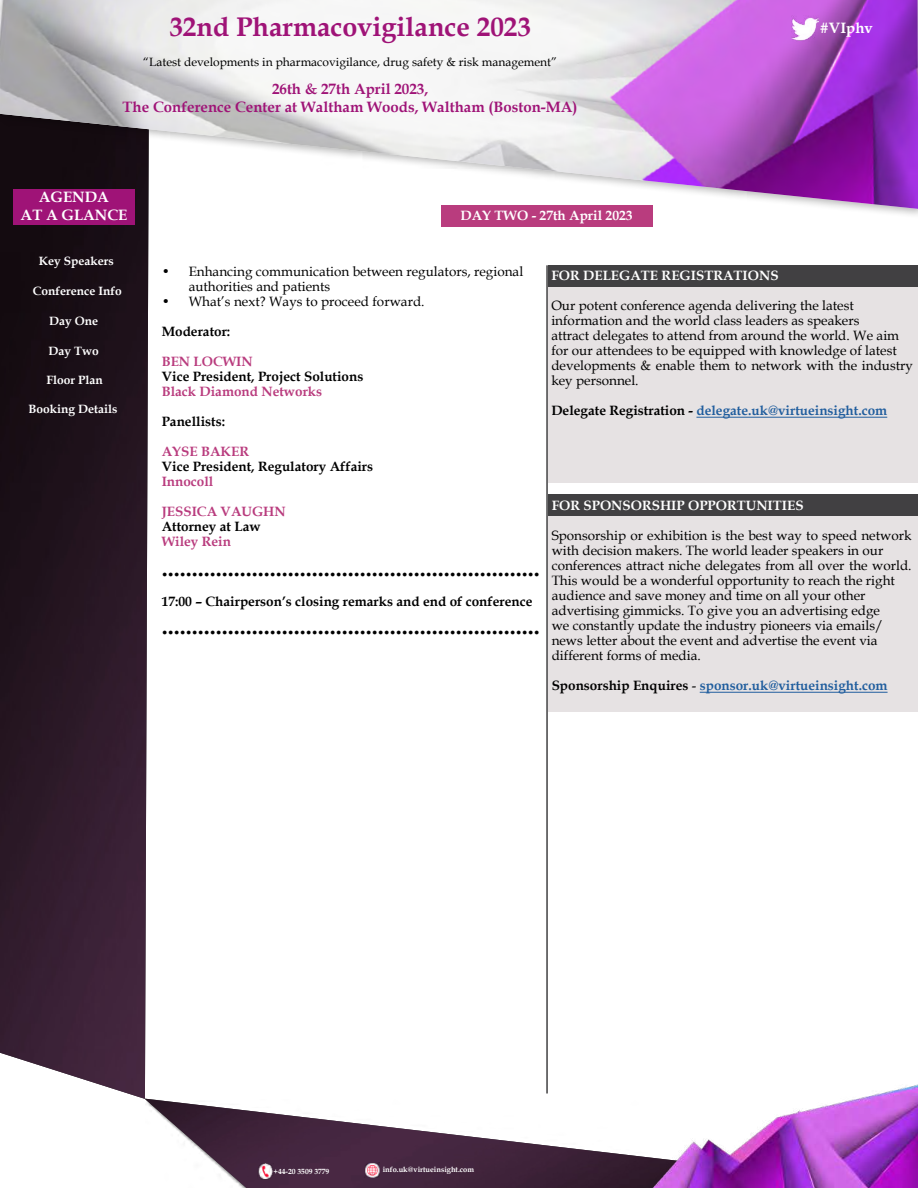
<style>
.page{position:relative;width:918px;height:1188px;background:#fff}
.page>*{position:absolute;margin:0;border:0;box-sizing:border-box;transform-origin:0 0}
.t1{font:700 27px "Book Antiqua";color:#9f1377}
.t2{font:700 24px "Book Antiqua";color:#000}
.t3{font:700 15px/18px "Book Antiqua";color:#9f1377;text-align:center}
.t4{font:700 15px/18px "Book Antiqua";color:#fff;text-align:center}
.t5{font:13.5px/15px "Book Antiqua";color:#000}
.t6{font:700 13.5px "Book Antiqua";color:#000}
.t7{font:700 13.5px "Book Antiqua";color:#215e9e}
.t8{font:700 13.5px "Book Antiqua";color:#fff}
.t9{font:700 13.5px "Book Antiqua";color:#b93c7e}
.t10{font:12px "Book Antiqua";color:#000}
.t11{font:700 12px "Book Antiqua";color:#fff}
.t12{font:700 7.5px "Book Antiqua";color:#fff}
.s1{color:#000}
.s2{font-weight:400;color:#000}
</style>
<div class="page">
<div style="left:441px;top:205px;width:212px;height:21px;background:#b93c7e"></div>
<img style="left:145px;top:1099px;width:498px;height:89px">
<img style="left:0;top:219px;width:149px;height:880px">
<div style="left:14px;top:189px;width:121px;height:36px;background:#9f1377"></div>
<img style="left:643px;top:1084px;width:275px;height:104px">
<img style="left:364px;top:1162px;width:16px;height:16px">
<img style="left:258px;top:1164px;width:15px;height:15px">
<div style="left:0;top:0;width:918px;height:219px;background:#000;opacity:.3"></div>
<img style="left:0;top:0;width:918px;height:209px">
<hr style="left:546px;top:265px;width:2px;height:829px;background:#414042">
<img style="left:792px;top:15px;width:27px;height:27px">
<div style="left:548px;top:286px;width:370px;height:196px;background:#e6e2e3"></div>
<div style="left:548px;top:265px;width:370px;height:22px;background:#414042"></div>
<hr style="left:696px;top:417px;width:191px;height:1px;background:#215e9e">
<div style="left:548px;top:516px;width:370px;height:196px;background:#e6e2e3"></div>
<div style="left:548px;top:494px;width:370px;height:22px;background:#414042"></div>
<hr style="left:700px;top:692px;width:188px;height:1px;background:#215e9e">
<h1 class="t1" style="left:169px;top:9px;width:363px">32nd Pharmacovigilance 2023</h1>
<p class="t10" style="left:143px;top:54px;width:416px">“Latest developments in pharmacovigilance, drug safety &amp; risk management”</p>
<p class="t3" style="left:123px;top:80px;width:456px">26th &amp; 27th April 2023,<br>The Conference Center at Waltham Woods, Waltham (Boston-MA)</p>
<p class="t4" style="left:21px;top:187px;width:108px">AGENDA<br>AT A GLANCE</p>
<p class="t8" style="left:460px;top:206px;width:174px">DAY TWO - 27th April 2023</p>
<p class="t4" style="left:820px;top:18px;width:55px">#VIphv</p>
<p class="t11" style="left:39px;top:252px;width:77px">Key Speakers</p>
<p class="t11" style="left:33px;top:283px;width:91px">Conference Info</p>
<p class="t11" style="left:49px;top:312px;width:50px">Day One</p>
<p class="t11" style="left:49px;top:343px;width:52px">Day Two</p>
<p class="t11" style="left:46px;top:372px;width:58px">Floor Plan</p>
<p class="t11" style="left:28px;top:400px;width:90px">Booking Details</p>
<p class="t5" style="left:189px;top:263px;width:336px;text-indent:-27px">• Enhancing communication between regulators, regional authorities and patients</p>
<p class="t5" style="left:162px;top:293px;width:264px">• What’s next? Ways to proceed forward.</p>
<p class="t6" style="left:162px;top:322px;width:70px">Moderator:</p>
<p class="t9" style="left:162px;top:352px;width:93px">BEN LOCWIN</p>
<p class="t6" style="left:162px;top:367px;width:203px">Vice President, Project Solutions</p>
<p class="t9" style="left:162px;top:382px;width:162px">Black Diamond Networks</p>
<p class="t6" style="left:162px;top:412px;width:65px">Panellists:</p>
<p class="t9" style="left:162px;top:442px;width:89px">AYSE BAKER</p>
<p class="t6" style="left:162px;top:457px;width:213px">Vice President, Regulatory Affairs</p>
<p class="t9" style="left:162px;top:472px;width:53px">Innocoll</p>
<p class="t9" style="left:162px;top:502px;width:126px">JESSICA VAUGHN</p>
<p class="t6" style="left:162px;top:517px;width:100px">Attorney at Law</p>
<p class="t9" style="left:162px;top:532px;width:71px">Wiley Rein</p>
<h2 class="t2" style="left:162px;top:551px;width:379px">...............................................................</h2>
<p class="t6" style="left:162px;top:592px;width:372px">17:00 – Chairperson’s closing remarks and end of conference</p>
<h2 class="t2" style="left:162px;top:610px;width:379px">...............................................................</h2>
<p class="t8" style="left:551px;top:267px;width:229px">FOR DELEGATE REGISTRATIONS</p>
<p class="t5" style="left:551px;top:298px;width:363px">Our potent conference agenda delivering the latest information and the world class leaders as speakers<br>attract delegates to attend from around the world. We aim for our attendees to be equipped with knowledge of latest developments &amp; enable them to network with the industry key personnel.</p>
<p class="t7" style="left:551px;top:402px;width:337px"><span class="s1">Delegate Registration -</span> delegate.uk@virtueinsight.com</p>
<p class="t8" style="left:552px;top:497px;width:253px">FOR SPONSORSHIP OPPORTUNITIES</p>
<p class="t5" style="left:552px;top:528px;width:361px">Sponsorship or exhibition is the best way to speed network with decision makers. The world leader speakers in our conferences attract niche delegates from all over the world.<br>This would be a wonderful opportunity to reach the right audience and save money and time on all your other advertising gimmicks. To give you an advertising edge<br>we constantly update the industry pioneers via emails/ news letter about the event and advertise the event via different forms of media.</p>
<p class="t7" style="left:552px;top:677px;width:337px"><span class="s1">Sponsorship Enquires</span> <span class="s2">-</span> sponsor.uk@virtueinsight.com</p>
<p class="t12" style="left:274px;top:1166px;width:57px">+44-20 3509 3779</p>
<p class="t12" style="left:383px;top:1164px;width:93px">info.uk@virtueinsight.com</p>
</div>
